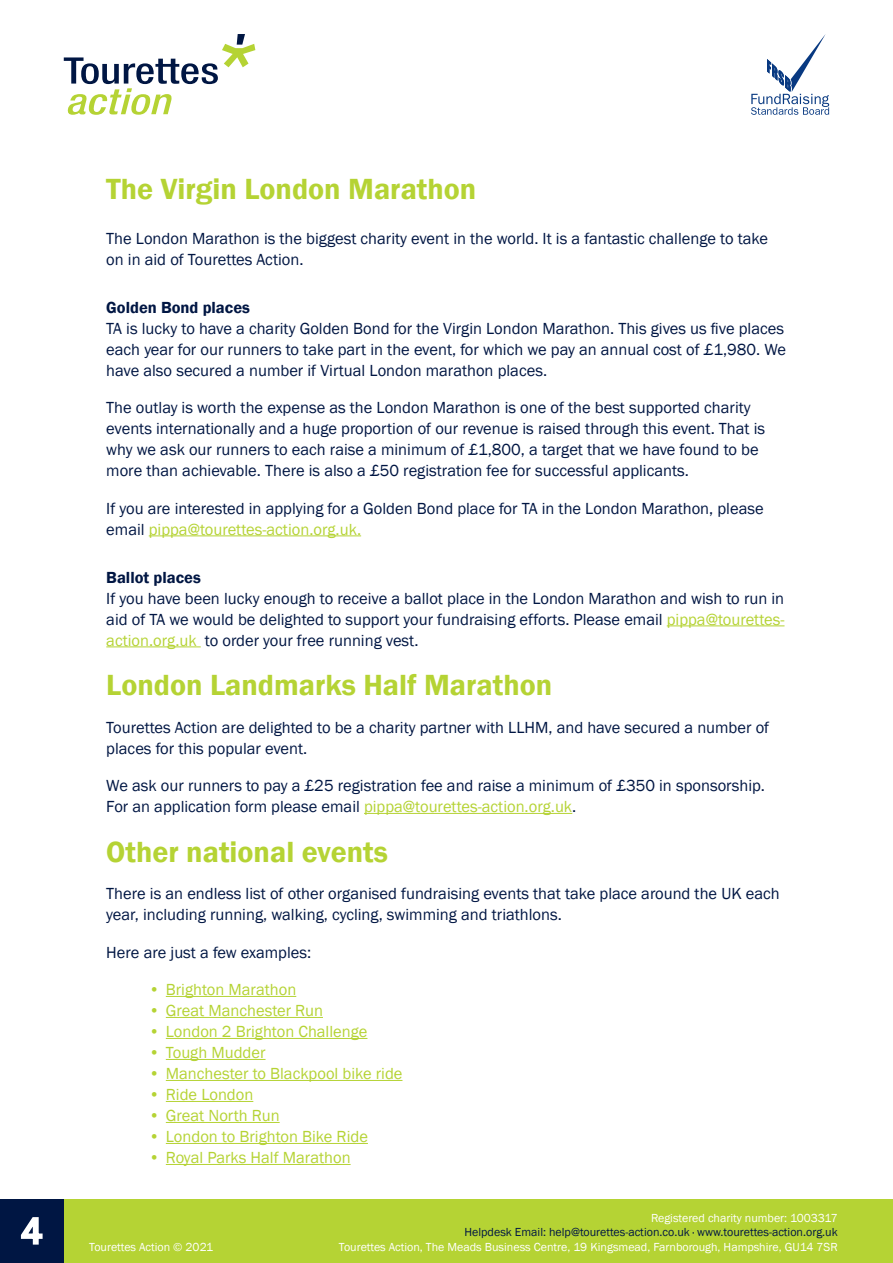
<style>
.page{position:relative;width:893px;height:1263px;background:#fff}
.page>*{position:absolute;margin:0;border:0;box-sizing:border-box;transform-origin:0 0}
.Normal_text{font:600 30px "Franklin Gothic";color:#b5d334}
.Section_header{font:600 30px "Franklin Gothic";color:#b5d334}
.Normal_text-2{font:16.5px/21px "Franklin Gothic";color:#001643}
.t1{font:16.5px "Franklin Gothic";color:#b5d334}
.Paragraph_header{font:600 16.5px "Franklin Gothic";color:#001643}
.t2{font:12px "Franklin Gothic";color:#fff}
.t3{font:12px "Franklin Gothic";color:#001643}
.s1{color:#b5d334}
</style>
<div class="page">
<div style="left:64px;top:1199px;width:829px;height:64px;background:#b5d334"></div>
<div style="left:0;top:1199px;width:64px;height:64px;background:#001643"></div>
<svg style="left:20px;top:1217px;width:23px;height:28px"></svg>
<svg style="left:64px;top:34px;width:191px;height:81px"></svg>
<svg style="left:751px;top:34px;width:78px;height:81px"></svg>
<hr style="left:149px;top:535px;width:212px;height:1px;background:#b5d334">
<hr style="left:667px;top:625px;width:117px;height:1px;background:#b5d334">
<hr style="left:106px;top:646px;width:95px;height:1px;background:#b5d334">
<hr style="left:364px;top:813px;width:208px;height:1px;background:#b5d334">
<hr style="left:166px;top:996px;width:130px;height:1px;background:#b5d334">
<hr style="left:166px;top:1017px;width:157px;height:1px;background:#b5d334">
<hr style="left:166px;top:1038px;width:201px;height:1px;background:#b5d334">
<hr style="left:166px;top:1059px;width:100px;height:1px;background:#b5d334">
<hr style="left:166px;top:1080px;width:236px;height:1px;background:#b5d334">
<hr style="left:166px;top:1101px;width:87px;height:1px;background:#b5d334">
<hr style="left:166px;top:1122px;width:114px;height:1px;background:#b5d334">
<hr style="left:166px;top:1143px;width:202px;height:1px;background:#b5d334">
<hr style="left:166px;top:1164px;width:185px;height:1px;background:#b5d334">
<p class="Section_header" style="left:106px;top:170px;width:372px">The Virgin London Marathon</p>
<p class="Normal_text-2" style="left:106px;top:228px;width:663px">The London Marathon is the biggest charity event in the world. It is a fantastic challenge to take on in aid of Tourettes Action.</p>
<p class="Paragraph_header" style="left:106px;top:297px;width:145px">Golden Bond places</p>
<p class="Normal_text-2" style="left:106px;top:318px;width:681px">TA is lucky to have a charity Golden Bond for the Virgin London Marathon. This gives us five places each year for our runners to take part in the event, for which we pay an annual cost of £1,980. We have also secured a number if Virtual London marathon places.</p>
<p class="Normal_text-2" style="left:106px;top:397px;width:660px">The outlay is worth the expense as the London Marathon is one of the best supported charity events internationally and a huge proportion of our revenue is raised through this event. That is why we ask our runners to each raise a minimum of £1,800, a target that we have found to be more than achievable. There is also a £50 registration fee for successful applicants.</p>
<p class="Normal_text-2" style="left:106px;top:498px;width:659px">If you are interested in applying for a Golden Bond place for TA in the London Marathon, please email <span class="s1">pippa@tourettes-action.org.uk.</span></p>
<p class="Paragraph_header" style="left:106px;top:567px;width:96px">Ballot places</p>
<p class="Normal_text-2" style="left:106px;top:588px;width:680px;text-align:justify">If you have been lucky enough to receive a ballot place in the London Marathon and wish to run in aid of TA we would be delighted to support your fundraising efforts. Please email <span class="s1">pippa@tourettes&shy;action.org.uk</span> to order your free running vest.</p>
<p class="Normal_text" style="left:106px;top:667px;width:447px">London Landmarks Half Marathon</p>
<p class="Normal_text-2" style="left:106px;top:717px;width:664px">Tourettes Action are delighted to be a charity partner with LLHM, and have secured a number of places for this popular event.</p>
<p class="Normal_text-2" style="left:106px;top:775px;width:660px">We ask our runners to pay a £25 registration fee and raise a minimum of £350 in sponsorship.<br>For an application form please email <span class="s1">pippa@tourettes-action.org.uk</span>.</p>
<p class="Normal_text" style="left:106px;top:833px;width:283px">Other national events</p>
<p class="Normal_text-2" style="left:106px;top:883px;width:675px">There is an endless list of other organised fundraising events that take place around the UK each year, including running, walking, cycling, swimming and triathlons.</p>
<p class="Normal_text-2" style="left:106px;top:942px;width:206px">Here are just a few examples:</p>
<p class="t1" style="left:149px;top:979px;width:149px">• Brighton Marathon</p>
<p class="t1" style="left:149px;top:1000px;width:176px">• Great Manchester Run</p>
<p class="t1" style="left:149px;top:1021px;width:220px">• London 2 Brighton Challenge</p>
<p class="t1" style="left:149px;top:1042px;width:118px">• Tough Mudder</p>
<p class="t1" style="left:149px;top:1063px;width:255px">• Manchester to Blackpool bike ride</p>
<p class="t1" style="left:149px;top:1084px;width:106px">• Ride London</p>
<p class="t1" style="left:149px;top:1105px;width:132px">• Great North Run</p>
<p class="t1" style="left:149px;top:1126px;width:221px">• London to Brighton Bike Ride</p>
<p class="t1" style="left:149px;top:1147px;width:203px">• Royal Parks Half Marathon</p>
<p class="t2" style="left:651px;top:1210px;width:188px">Registered charity number: 1003317</p>
<p class="t3" style="left:464px;top:1225px;width:375px">Helpdesk Email: help@tourettes-action.co.uk · www.tourettes-action.org.uk</p>
<p class="t2" style="left:89px;top:1239px;width:126px">Tourettes Action © 2021</p>
<p class="t2" style="left:339px;top:1239px;width:500px">Tourettes Action, The Meads Business Centre, 19 Kingsmead, Farnborough, Hampshire, GU14 7SR</p>
</div>
